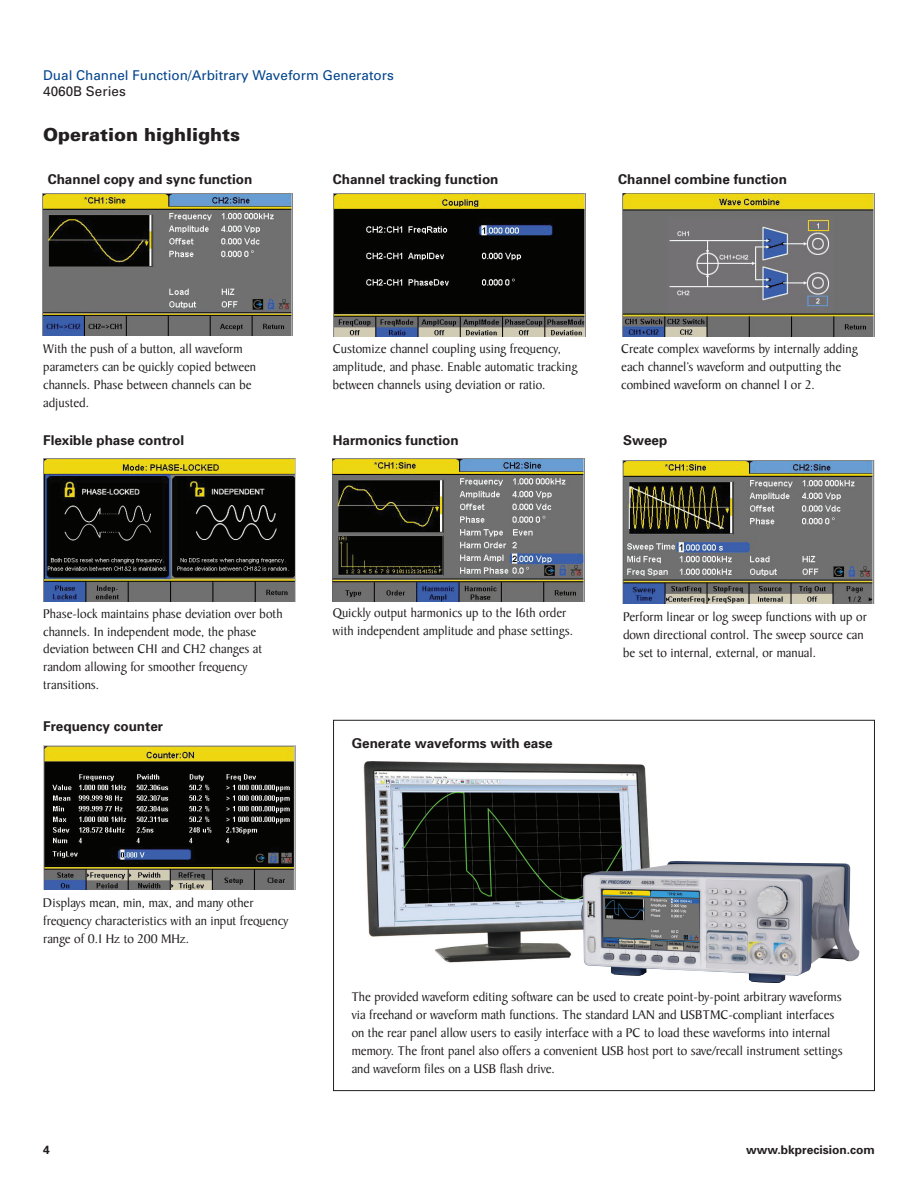
<style>
.page{position:relative;width:918px;height:1188px;background:#fff}
.page>*{position:absolute;margin:0;border:0;box-sizing:border-box;transform-origin:0 0}
.t1{font:900 18px "Univers";color:#231f20}
.t2{font:13.5px/18px "Baker Signet";color:#231f20}
.t3{font:700 13.5px "Univers";color:#231f20}
.t4{font:13.5px "Univers";color:#02448d}
.t5{font:13.5px "Univers";color:#231f20}
.t6{font:700 12px "Univers";color:#231f20}
</style>
<div class="page">
<img style="left:43px;top:458px;width:252px;height:143px">
<img style="left:333px;top:458px;width:252px;height:144px">
<img style="left:623px;top:460px;width:252px;height:143px">
<img style="left:623px;top:193px;width:252px;height:144px">
<img style="left:333px;top:193px;width:252px;height:144px">
<img style="left:42px;top:193px;width:251px;height:143px">
<img style="left:43px;top:746px;width:252px;height:143px">
<img style="left:363px;top:761px;width:287px;height:202px">
<img style="left:581px;top:861px;width:278px;height:122px">
<p class="t4" style="left:43px;top:67px;width:352px">Dual Channel Function/Arbitrary Waveform Generators</p>
<p class="t5" style="left:43px;top:83px;width:84px">4060B Series</p>
<h1 class="t1" style="left:43px;top:124px;width:198px">Operation highlights</h1>
<p class="t3" style="left:48px;top:171px;width:206px">Channel copy and sync function</p>
<p class="t3" style="left:333px;top:171px;width:167px">Channel tracking function</p>
<p class="t3" style="left:618px;top:171px;width:170px">Channel combine function</p>
<p class="t2" style="left:43px;top:340px;width:214px">With the push of a button, all waveform parameters can be quickly copied between channels. Phase between channels can be adjusted.</p>
<p class="t2" style="left:333px;top:340px;width:246px">Customize channel coupling using frequency, amplitude, and phase. Enable automatic tracking between channels using deviation or ratio.</p>
<p class="t2" style="left:621px;top:340px;width:238px">Create complex waveforms by internally adding each channel’s waveform and outputting the combined waveform on channel 1 or 2.</p>
<p class="t3" style="left:43px;top:432px;width:143px">Flexible phase control</p>
<p class="t3" style="left:333px;top:432px;width:127px">Harmonics function</p>
<p class="t3" style="left:623px;top:432px;width:46px">Sweep</p>
<p class="t2" style="left:43px;top:605px;width:241px">Phase-lock maintains phase deviation over both channels. In independent mode, the phase deviation between CH1 and CH2 changes at random allowing for smoother frequency transitions.</p>
<p class="t3" style="left:43px;top:718px;width:122px">Frequency counter</p>
<p class="t2" style="left:333px;top:605px;width:242px">Quickly output harmonics up to the 16th order with independent amplitude and phase settings.</p>
<p class="t3" style="left:352px;top:735px;width:203px">Generate waveforms with ease</p>
<p class="t2" style="left:623px;top:608px;width:245px">Perform linear or log sweep functions with up or down directional control. The sweep source can be set to internal, external, or manual.</p>
<p class="t2" style="left:43px;top:894px;width:247px">Displays mean, min, max, and many other frequency characteristics with an input frequency range of 0.1 Hz to 200 MHz.</p>
<p class="t2" style="left:352px;top:988px;width:493px">The provided waveform editing software can be used to create point-by-point arbitrary waveforms via freehand or waveform math functions. The standard LAN and USBTMC-compliant interfaces on the rear panel allow users to easily interface with a PC to load these waveforms into internal memory. The front panel also offers a convenient USB host port to save/recall instrument settings and waveform files on a USB flash drive.</p>
<p class="t6" style="left:43px;top:1143px;width:8px">4</p>
<p class="t6" style="left:746px;top:1143px;width:130px">www.bkprecision.com</p>
</div>
